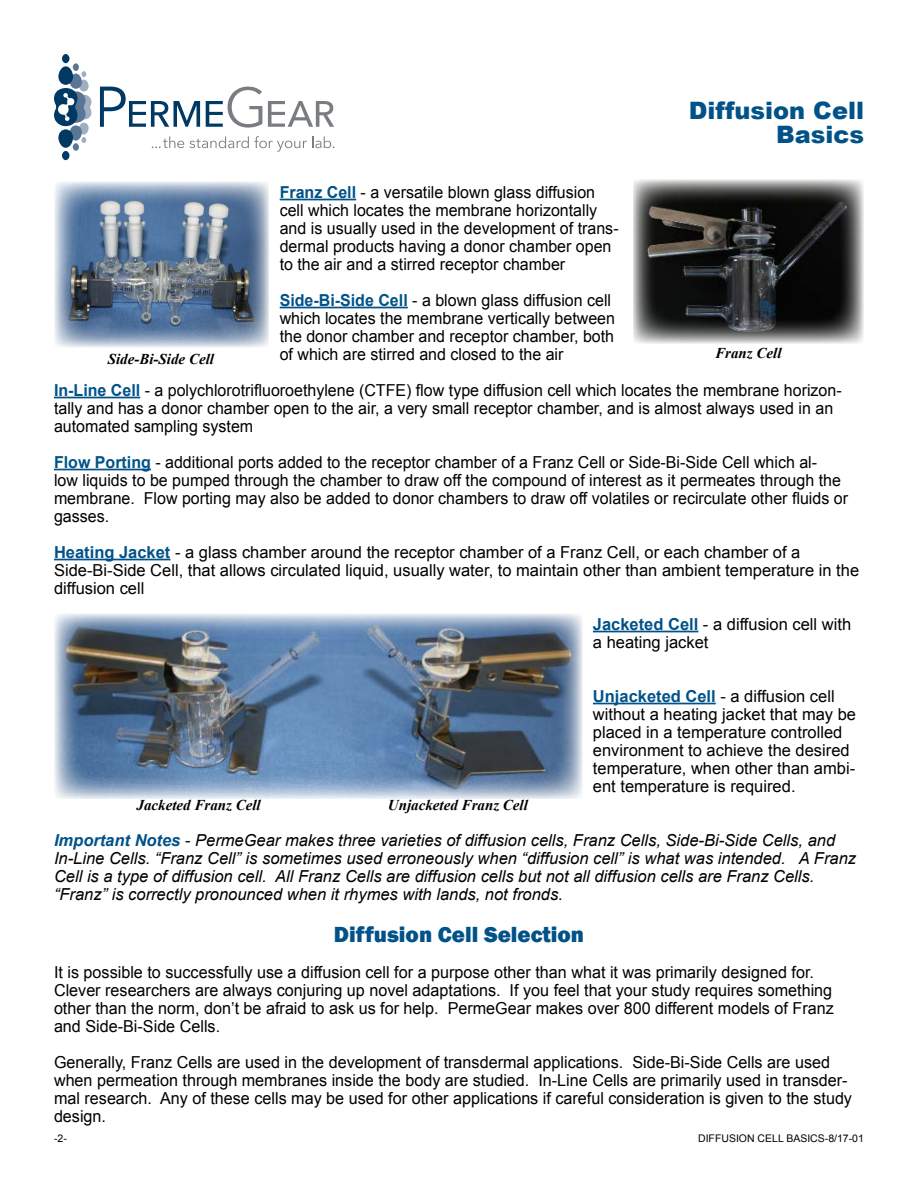
<style>
.page{position:relative;width:918px;height:1188px;background:#fff}
.page>*{position:absolute;margin:0;border:0;box-sizing:border-box;transform-origin:0 0}
.t1{font:900 24px/24px "Arial";color:#005288;text-align:right}
.t2{font:800 22.5px "Franklin Gothic";color:#005288}
.t3{font:16.5px/18px "Arial";color:#000}
.t4{font:italic 16.5px/18px "Arial";color:#000}
.t5{font:italic 700 15px "Times New Roman";color:#000}
.t6{font:10.5px "Arial";color:#000}
.s1{font-weight:700;color:#005288}
.s2{font-style:normal}
</style>
<div class="page">
<hr style="left:280px;top:199px;width:76px;height:1px;background:#005288">
<hr style="left:280px;top:307px;width:128px;height:1px;background:#005288">
<hr style="left:54px;top:397px;width:86px;height:1px;background:#005288">
<hr style="left:54px;top:469px;width:97px;height:1px;background:#005288">
<hr style="left:54px;top:559px;width:116px;height:1px;background:#005288">
<hr style="left:593px;top:631px;width:105px;height:1px;background:#005288">
<hr style="left:593px;top:703px;width:123px;height:1px;background:#005288">
<svg style="left:152px;top:136px;width:32px;height:12px"></svg>
<svg style="left:190px;top:136px;width:144px;height:16px"></svg>
<div style="left:73px;top:63px;width:6px;height:8px;background:#5b7695;border-radius:50%"></div>
<div style="left:73px;top:143px;width:6px;height:8px;background:#5b7695;border-radius:50%"></div>
<div style="left:62px;top:151px;width:8px;height:9px;background:#003963;border-radius:50%"></div>
<div style="left:62px;top:54px;width:8px;height:9px;background:#003963;border-radius:50%"></div>
<svg style="left:54px;top:66px;width:37px;height:82px"></svg>
<svg style="left:268px;top:101px;width:66px;height:26px"></svg>
<svg style="left:206px;top:87px;width:56px;height:41px"></svg>
<svg style="left:100px;top:87px;width:100px;height:40px"></svg>
<img style="left:54px;top:181px;width:215px;height:166px">
<img style="left:633px;top:179px;width:231px;height:165px">
<img style="left:54px;top:613px;width:529px;height:186px">
<h1 class="t1" style="left:689px;top:97px;width:177px">Diffusion Cell<br>Basics</h1>
<p class="t3" style="left:280px;top:183px;width:340px"><span class="s1">Franz Cell</span> - a versatile blown glass diffusion cell which locates the membrane horizontally and is usually used in the development of trans&shy;dermal products having a donor chamber open to the air and a stirred receptor chamber</p>
<p class="t3" style="left:280px;top:291px;width:337px"><span class="s1">Side-Bi-Side Cell</span> - a blown glass diffusion cell which locates the membrane vertically between the donor chamber and receptor chamber, both of which are stirred and closed to the air</p>
<p class="t3" style="left:54px;top:381px;width:789px"><span class="s1">In-Line Cell</span> - a polychlorotrifluoroethylene (CTFE) flow type diffusion cell which locates the membrane horizon&shy;tally and has a donor chamber open to the air, a very small receptor chamber, and is almost always used in an automated sampling system</p>
<p class="t3" style="left:54px;top:453px;width:796px"><span class="s1">Flow Porting</span> - additional ports added to the receptor chamber of a Franz Cell or Side-Bi-Side Cell which al-<br>low liquids to be pumped through the chamber to draw off the compound of interest as it permeates through the membrane. Flow porting may also be added to donor chambers to draw off volatiles or recirculate other fluids or gasses.</p>
<p class="t3" style="left:54px;top:543px;width:807px"><span class="s1">Heating Jacket</span> - a glass chamber around the receptor chamber of a Franz Cell, or each chamber of a<br>Side-Bi-Side Cell, that allows circulated liquid, usually water, to maintain other than ambient temperature in the diffusion cell</p>
<p class="t3" style="left:593px;top:615px;width:260px"><span class="s1">Jacketed Cell</span> - a diffusion cell with a heating jacket</p>
<p class="t3" style="left:593px;top:687px;width:265px"><span class="s1">Unjacketed Cell</span> - a diffusion cell without a heating jacket that may be placed in a temperature controlled environment to achieve the desired temperature, when other than ambi&shy;ent temperature is required.</p>
<p class="t4" style="left:54px;top:831px;width:804px"><span class="s1">Important Notes</span> <span class="s2">-</span> PermeGear makes three varieties of diffusion cells, Franz Cells, Side-Bi-Side Cells, and In-Line Cells. “Franz Cell” is sometimes used erroneously when “diffusion cell” is what was intended. A Franz Cell is a type of diffusion cell. All Franz Cells are diffusion cells but not all diffusion cells are Franz Cells. “Franz” is correctly pronounced when it rhymes with lands, not fronds.</p>
<h2 class="t2" style="left:334px;top:920px;width:252px">Diffusion Cell Selection</h2>
<p class="t3" style="left:54px;top:963px;width:781px">It is possible to successfully use a diffusion cell for a purpose other than what it was primarily designed for.<br>Clever researchers are always conjuring up novel adaptations. If you feel that your study requires something other than the norm, don’t be afraid to ask us for help. PermeGear makes over 800 different models of Franz and Side-Bi-Side Cells.</p>
<p class="t3" style="left:54px;top:1053px;width:800px">Generally, Franz Cells are used in the development of transdermal applications. Side-Bi-Side Cells are used when permeation through membranes inside the body are studied. In-Line Cells are primarily used in transder&shy;mal research. Any of these cells may be used for other applications if careful consideration is given to the study design.</p>
<p class="t5" style="left:715px;top:342px;width:68px">Franz Cell</p>
<p class="t5" style="left:108px;top:349px;width:108px">Side-Bi-Side Cell</p>
<p class="t5" style="left:137px;top:795px;width:126px">Jacketed Franz Cell</p>
<p class="t5" style="left:388px;top:795px;width:142px">Unjacketed Franz Cell</p>
<p class="t6" style="left:54px;top:1131px;width:14px">-2-</p>
<p class="t6" style="left:698px;top:1131px;width:167px">DIFFUSION CELL BASICS-8/17-01</p>
</div>
